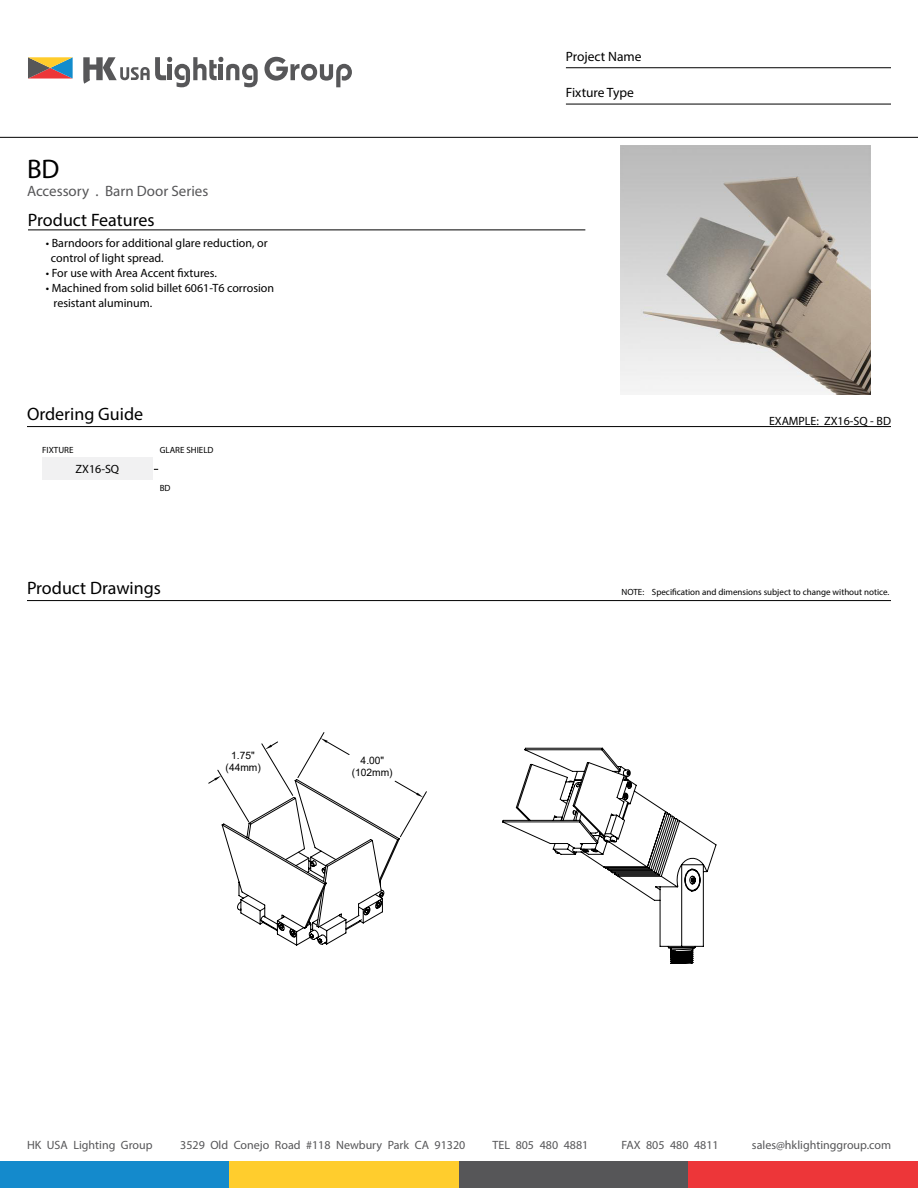
<style>
.page{position:relative;width:918px;height:1188px;background:#fff}
.page>*{position:absolute;margin:0;border:0;box-sizing:border-box;transform-origin:0 0}
.t1{font:27px "Myriad Pro";color:#000}
.t2{font:18px "Myriad Pro";color:#000}
.t3{font:15px "Myriad Pro";color:#565658}
.t4{font:13.5px "Myriad Pro";color:#000}
.t5{font:12px/15px "Myriad Pro";color:#000}
.t6{font:12px "Myriad Pro";color:#565658}
.t7{font:10.2px/12.1px "Arial";color:#000;text-align:center}
.t8{font:9px "Myriad Pro";color:#000}
</style>
<div class="page">
<img style="left:620px;top:145px;width:250px;height:250px">
<hr style="left:0;top:137px;width:918px;height:1px;background:#000">
<hr style="left:28px;top:230px;width:557px;height:1px;background:#000">
<hr style="left:27px;top:426px;width:864px;height:1px;background:#000">
<hr style="left:566px;top:67px;width:325px;height:1px;background:#000">
<hr style="left:566px;top:104px;width:325px;height:1px;background:#000">
<div style="left:0;top:1161px;width:230px;height:27px;background:#148acc"></div>
<div style="left:230px;top:1161px;width:229px;height:27px;background:#ffcd2d"></div>
<div style="left:459px;top:1161px;width:229px;height:27px;background:#565658"></div>
<div style="left:688px;top:1161px;width:230px;height:27px;background:#ed3639"></div>
<svg style="left:28px;top:57px;width:45px;height:22px"></svg>
<svg style="left:83px;top:57px;width:175px;height:30px"></svg>
<svg style="left:264px;top:57px;width:88px;height:30px"></svg>
<hr style="left:27px;top:600px;width:864px;height:1px;background:#000">
<svg style="left:208px;top:732px;width:219px;height:214px"></svg>
<svg style="left:502px;top:748px;width:214px;height:216px"></svg>
<div style="left:42px;top:458px;width:111px;height:22px;background:#f1f1f2"></div>
<h1 class="t1" style="left:27px;top:152px;width:34px">BD</h1>
<p class="t3" style="left:27px;top:182px;width:183px">Accessory . Barn Door Series</p>
<h2 class="t2" style="left:28px;top:209px;width:128px">Product Features</h2>
<p class="t5" style="left:51px;top:235px;width:218px;text-indent:-5px">• Barndoors for additional glare reduction, or control of light spread.</p>
<p class="t5" style="left:46px;top:265px;width:173px">• For use with Area Accent fixtures.</p>
<p class="t5" style="left:54px;top:280px;width:222px;text-indent:-8px">• Machined from solid billet 6061-T6 corrosion resistant aluminum.</p>
<p class="t4" style="left:566px;top:48px;width:77px">Project Name</p>
<p class="t4" style="left:566px;top:85px;width:70px">Fixture Type</p>
<h2 class="t2" style="left:27px;top:403px;width:118px">Ordering Guide</h2>
<p class="t5" style="left:769px;top:413px;width:123px">EXAMPLE: ZX16-SQ - BD</p>
<p class="t8" style="left:42px;top:445px;width:33px">FIXTURE</p>
<p class="t8" style="left:160px;top:445px;width:55px">GLARE SHIELD</p>
<p class="t5" style="left:76px;top:461px;width:45px">ZX16-SQ</p>
<p class="t8" style="left:160px;top:483px;width:12px">BD</p>
<h2 class="t2" style="left:27px;top:577px;width:135px">Product Drawings</h2>
<p class="t7" style="left:226px;top:749px;width:37px">1.75" (44mm)</p>
<p class="t7" style="left:352px;top:755px;width:42px">4.00" (102mm)</p>
<p class="t8" style="left:622px;top:586px;width:269px">NOTE: Specification and dimensions subject to change without notice.</p>
<p class="t6" style="left:27px;top:1137px;width:127px">HK USA Lighting Group</p>
<p class="t6" style="left:180px;top:1137px;width:287px">3529 Old Conejo Road #118 Newbury Park CA 91320</p>
<p class="t6" style="left:493px;top:1137px;width:97px">TEL 805 480 4881</p>
<p class="t6" style="left:622px;top:1137px;width:99px">FAX 805 480 4811</p>
<p class="t6" style="left:752px;top:1137px;width:141px">sales@hklightinggroup.com</p>
</div>
